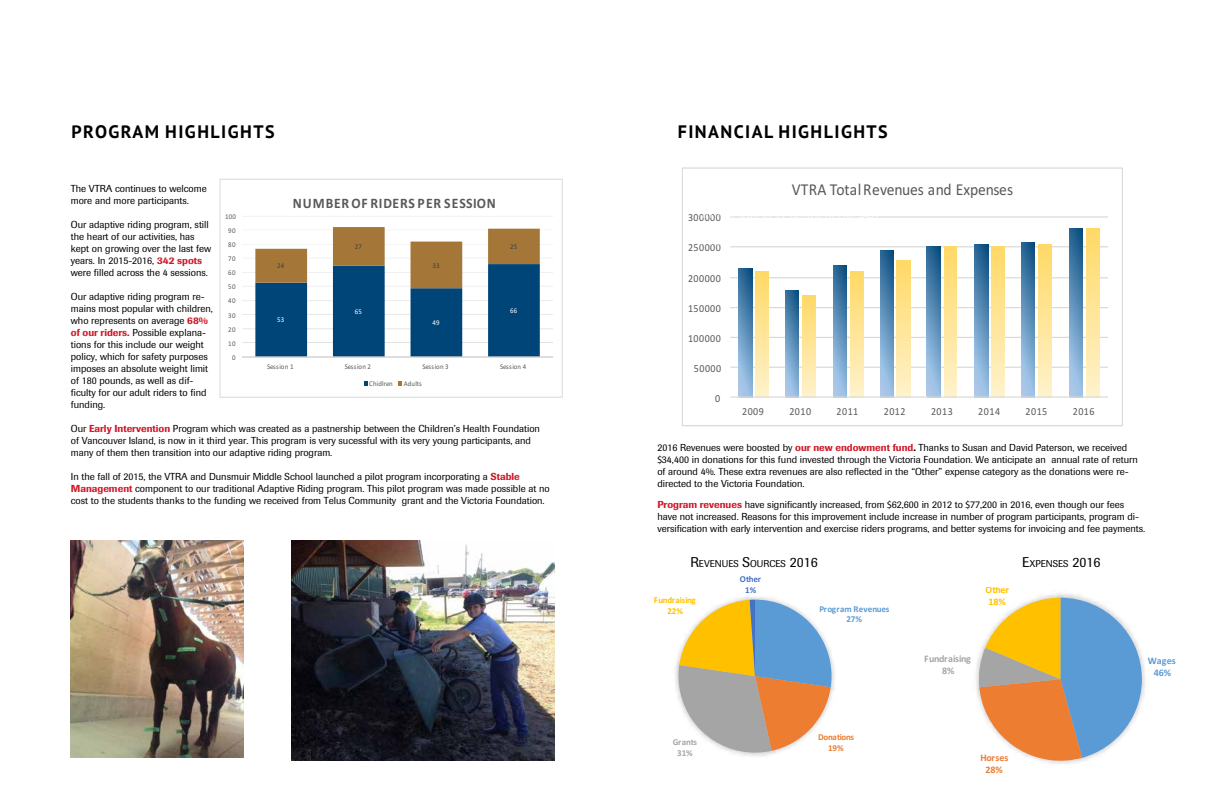
<style>
.page{position:relative;width:1224px;height:792px;background:#fff}
.page>*{position:absolute;margin:0;border:0;box-sizing:border-box;transform-origin:0 0}
.t1{font:700 18px "PT Sans";letter-spacing:.08em;color:#000}
.t2{font:16.7px "Calibri";color:#595959;scale:.93 1}
.t3{font:700 14.5px "Calibri";letter-spacing:.065em;color:#595959;scale:.95 1}
.t4{font:10.7px "Calibri";letter-spacing:.05em;color:#595959;scale:.93 1}
.t5{font:10px/12px "Imago";color:#000}
.t6{font:700 10px/12px "Calibri";letter-spacing:-.035em;color:#a5a5a5;text-align:center}
.t7{font:700 10px/12px "Calibri";letter-spacing:-.005em;color:#ed7d31;text-align:center}
.t8{font:700 10px/12px "Calibri";letter-spacing:-.005em;color:#5b9bd5;text-align:center}
.t9{font:700 10px/12px "Calibri";letter-spacing:-.005em;color:#ffc000;text-align:center}
.t10{font:9.8px "Imago";color:#000}
.t11{font:700 9px/10.8px "Calibri";letter-spacing:-.005em;color:#5b9bd5;text-align:center}
.t12{font:700 9px/10.8px "Calibri";letter-spacing:-.035em;color:#ffc000;text-align:center}
.t13{font:700 9px/10.8px "Calibri";letter-spacing:-.035em;color:#ed7d31;text-align:center}
.t14{font:700 9px/10.8px "Calibri";letter-spacing:-.02em;color:#a5a5a5;text-align:center}
.t15{font:700 9px/10.8px "Calibri";letter-spacing:-.02em;color:#4472c4;text-align:center}
.t16{font:7.2px "Calibri";letter-spacing:.01em;color:#595959;scale:.95 1}
.t17{font:7.2px "Calibri";letter-spacing:.03em;color:#595959;scale:.95 1}
.t18{font:7.2px "Calibri";letter-spacing:.05em;color:#fff;scale:.95 1}
.t19{font:7.2px "Calibri";letter-spacing:.05em;color:#404040;scale:.95 1}
.t20{font:7.2px "Calibri";letter-spacing:-.005em;color:#595959;scale:.95 1}
.s1{font-weight:500;color:#cf1929}
.s2{font-weight:500}
.s3{font-size:14px}
</style>
<div class="page">
<hr style="left:730px;top:367px;width:378px;height:1px;background:#d9d9d9">
<hr style="left:730px;top:337px;width:378px;height:1px;background:#d9d9d9">
<hr style="left:730px;top:307px;width:378px;height:1px;background:#d9d9d9">
<hr style="left:730px;top:277px;width:378px;height:1px;background:#d9d9d9">
<hr style="left:730px;top:246px;width:378px;height:1px;background:#d9d9d9">
<hr style="left:730px;top:216px;width:378px;height:2px;background:#d9d9d9">
<svg style="left:739px;top:269px;width:13px;height:127px;background:#6092bb"></svg>
<svg style="left:785px;top:290px;width:14px;height:106px"></svg>
<svg style="left:833px;top:265px;width:14px;height:131px;background:#6192bb"></svg>
<svg style="left:880px;top:251px;width:13px;height:145px;background:#6293bc"></svg>
<svg style="left:927px;top:246px;width:13px;height:150px;background:#6192bb"></svg>
<svg style="left:975px;top:245px;width:13px;height:151px;background:#6192bb"></svg>
<svg style="left:1022px;top:243px;width:13px;height:153px;background:#6092bb"></svg>
<svg style="left:1070px;top:228px;width:13px;height:168px;background:#6091ba"></svg>
<svg style="left:755px;top:271px;width:14px;height:125px;background:#ffe597"></svg>
<svg style="left:802px;top:295px;width:14px;height:101px"></svg>
<svg style="left:850px;top:271px;width:13px;height:125px;background:#ffe597"></svg>
<svg style="left:897px;top:260px;width:13px;height:136px;background:#ffe597"></svg>
<svg style="left:945px;top:246px;width:12px;height:150px;background:#ffe598"></svg>
<svg style="left:992px;top:246px;width:13px;height:150px;background:#ffe598"></svg>
<svg style="left:1038px;top:244px;width:14px;height:152px;background:#ffe598"></svg>
<svg style="left:1086px;top:228px;width:14px;height:168px;background:#ffe598"></svg>
<hr style="left:730px;top:396px;width:378px;height:2px;background:#d9d9d9">
<div style="left:682px;top:167px;width:441px;height:259px;border:1px solid #d9d9d9"></div>
<svg style="left:675px;top:596px;width:160px;height:160px"></svg>
<svg style="left:976px;top:593px;width:169px;height:171px"></svg>
<svg style="left:242px;top:216px;width:311px;height:127px"></svg>
<svg style="left:255px;top:227px;width:285px;height:130px"></svg>
<hr style="left:242px;top:357px;width:311px;height:1px;background:#bfbfbf">
<svg style="left:364px;top:382px;width:4px;height:4px"></svg>
<svg style="left:398px;top:382px;width:4px;height:4px"></svg>
<div style="left:220px;top:179px;width:343px;height:219px;border:1px solid #d9d9d9"></div>
<img style="left:71px;top:540px;width:173px;height:218px">
<img style="left:292px;top:540px;width:262px;height:221px">
<h1 class="t1" style="left:72px;top:119px;width:204px">PROGRAM HIGHLIGHTS</h1>
<p class="t5" style="left:71px;top:183px;width:137px">The VTRA continues to welcome more and more participants.</p>
<p class="t5" style="left:71px;top:219px;width:142px">Our adaptive riding program, still the heart of our activities, has kept on growing over the last few years. In 2015-2016, <span class="s1">342 spots </span>were filled across the 4 sessions.</p>
<p class="t5" style="left:71px;top:291px;width:144px">Our adaptive riding program re&shy;mains most popular with children, who represents on average <span class="s1">68% of our riders.</span> Possible explana&shy;tions for this include our weight policy, which for safety purposes imposes an absolute weight limit of 180 pounds, as well as dif&shy;ficulty for our adult riders to find funding.</p>
<p class="t5" style="left:71px;top:423px;width:471px">Our <span class="s1">Early Intervention</span> Program which was created as a pastnership between the Children’s Health Foundation of Vancouver Island, is now in it third year. This program is very sucessful with its very young participants, and many of them then transition into our adaptive riding program.</p>
<p class="t5" style="left:71px;top:471px;width:480px">In the fall of 2015, the VTRA and Dunsmuir Middle School launched a pilot program incorporating a <span class="s1">Stable<br>Management</span> component to our traditional Adaptive Riding program. This pilot program was made possible at no cost to the students thanks to the funding we received from Telus Community grant and the Victoria Foundation.</p>
<h3 class="t3" style="left:293px;top:193px;width:215px">NUMBER OF RIDERS PER SESSION</h3>
<p class="t17" style="left:225px;top:212px;width:13px">100</p>
<p class="t17" style="left:228px;top:226px;width:9px">90</p>
<p class="t17" style="left:228px;top:240px;width:9px">80</p>
<p class="t19" style="left:355px;top:242px;width:9px">27</p>
<p class="t19" style="left:510px;top:242px;width:9px">25</p>
<p class="t17" style="left:228px;top:254px;width:9px">70</p>
<p class="t19" style="left:432px;top:260px;width:9px">33</p>
<p class="t19" style="left:277px;top:261px;width:9px">24</p>
<p class="t17" style="left:228px;top:268px;width:9px">60</p>
<p class="t17" style="left:228px;top:282px;width:9px">50</p>
<p class="t17" style="left:228px;top:296px;width:9px">40</p>
<p class="t18" style="left:510px;top:306px;width:9px">66</p>
<p class="t18" style="left:355px;top:307px;width:9px">65</p>
<p class="t17" style="left:228px;top:310px;width:9px">30</p>
<p class="t18" style="left:277px;top:315px;width:9px">53</p>
<p class="t18" style="left:432px;top:318px;width:9px">49</p>
<p class="t17" style="left:228px;top:324px;width:9px">20</p>
<p class="t17" style="left:228px;top:338px;width:9px">10</p>
<p class="t17" style="left:232px;top:352px;width:5px">0</p>
<p class="t16" style="left:267px;top:361px;width:29px">Session 1</p>
<p class="t16" style="left:345px;top:361px;width:29px">Session 2</p>
<p class="t16" style="left:423px;top:361px;width:29px">Session 3</p>
<p class="t16" style="left:500px;top:361px;width:29px">Session 4</p>
<p class="t20" style="left:369px;top:379px;width:26px">Chidlren</p>
<p class="t17" style="left:404px;top:379px;width:20px">Adults</p>
<h1 class="t1" style="left:678px;top:119px;width:212px">FINANCIAL HIGHLIGHTS</h1>
<p class="t4" style="left:688px;top:210px;width:37px">300000</p>
<p class="t4" style="left:688px;top:240px;width:37px">250000</p>
<p class="t4" style="left:688px;top:271px;width:37px">200000</p>
<p class="t4" style="left:688px;top:301px;width:37px">150000</p>
<p class="t4" style="left:688px;top:331px;width:37px">100000</p>
<p class="t4" style="left:694px;top:361px;width:31px">50000</p>
<p class="t4" style="left:715px;top:391px;width:7px">0</p>
<h2 class="t2" style="left:792px;top:178px;width:239px">VTRA Total Revenues and Expenses</h2>
<p class="t4" style="left:742px;top:404px;width:25px">2009</p>
<p class="t4" style="left:789px;top:404px;width:25px">2010</p>
<p class="t4" style="left:837px;top:404px;width:25px">2011</p>
<p class="t4" style="left:884px;top:404px;width:25px">2012</p>
<p class="t4" style="left:931px;top:404px;width:25px">2013</p>
<p class="t4" style="left:978px;top:404px;width:25px">2014</p>
<p class="t4" style="left:1026px;top:404px;width:25px">2015</p>
<p class="t4" style="left:1073px;top:404px;width:25px">2016</p>
<p class="t5" style="left:657px;top:442px;width:482px">2016 Revenues were boosted by <span class="s1">our new endowment fund</span><span class="s2">.</span> Thanks to Susan and David Paterson, we received $34,400 in donations for this fund invested through the Victoria Foundation. We anticipate an annual rate of return of around 4%. These extra revenues are also reflected in the “Other” expense category as the donations were re&shy;directed to the Victoria Foundation.</p>
<p class="t5" style="left:657px;top:498px;width:489px"><span class="s1">Program revenues</span> have significantly increased, from $62,600 in 2012 to $77,200 in 2016, even though our fees have not increased. Reasons for this improvement include increase in number of program participants, program di&shy;versification with early intervention and exercise riders programs, and better systems for invoicing and fee payments.</p>
<p class="t10" style="left:691px;top:558px;width:129px"><span class="s3">R</span>EVENUES <span class="s3">S</span>OURCES <span class="s3">2016</span></p>
<p class="t10" style="left:1022px;top:558px;width:80px"><span class="s3">E</span>XPENSES <span class="s3">2016</span></p>
<p class="t12" style="left:654px;top:595px;width:44px">Fundraising<br>22%</p>
<p class="t15" style="left:740px;top:574px;width:23px">Other<br>1%</p>
<p class="t14" style="left:673px;top:736px;width:26px">Grants<br>31%</p>
<p class="t11" style="left:819px;top:603px;width:72px">Program Revenues<br>27%</p>
<p class="t13" style="left:818px;top:731px;width:38px">Donations<br>19%</p>
<p class="t9" style="left:986px;top:583px;width:25px">Other<br>18%</p>
<p class="t6" style="left:924px;top:653px;width:48px">Fundraising<br>8%</p>
<p class="t7" style="left:981px;top:751px;width:29px">Horses<br>28%</p>
<p class="t8" style="left:1148px;top:654px;width:29px">Wages<br>46%</p>
</div>
